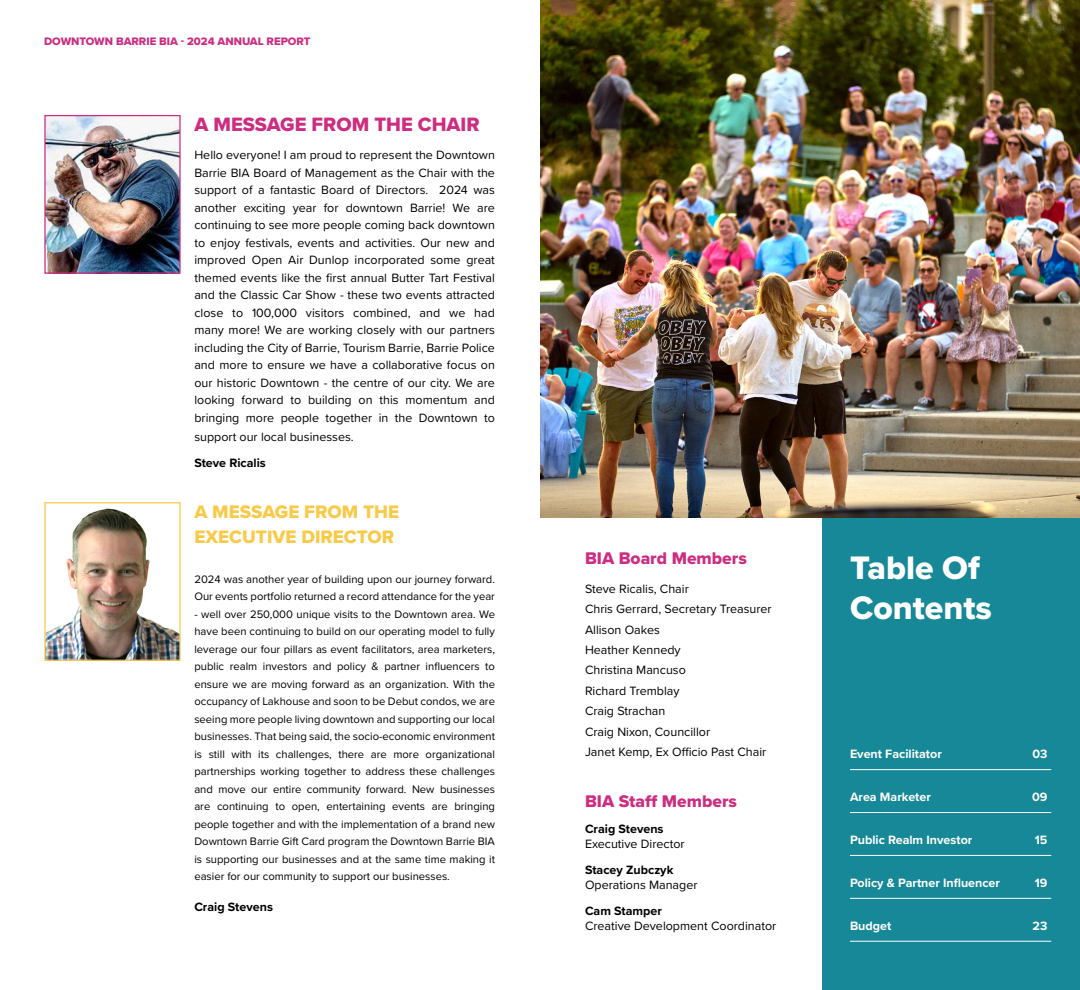
<style>
.page{position:relative;width:1080px;height:990px;background:#fff}
.page>*{position:absolute;margin:0;border:0;box-sizing:border-box;transform-origin:0 0}
.t1{font:33.75px/40px "Proxima Nova Extrabld";color:#fff}
.t2{font:20px "Proxima Nova Extrabld";color:#cd2c80}
.t3{font:18.75px/25px "Proxima Nova Extrabld";color:#f9ca48}
.t4{font:17.5px "Proxima Nova Extrabld";color:#cd2c80}
.t5{font:12.5px/17.5px "Proxima Soft";color:#000;text-align:justify}
.t6{font:12.5px/20.4px "Proxima Nova";color:#000}
.t7{font:700 12.5px "Proxima Nova";color:#fff}
.t8{font:700 12.5px "Proxima Nova";color:#000}
.t9{font:11.25px/17.5px "Proxima Nova";color:#000}
.t10{font:11.25px "Proxima Nova Extrabld";color:#cd2c80}
</style>
<div class="page">
<div style="left:823px;top:0;width:257px;height:990px;background:#178897"></div>
<img style="left:540px;top:0;width:540px;height:517px">
<img style="left:46px;top:117px;width:133px;height:155px">
<div style="left:44px;top:115px;width:137px;height:159px;border:1px solid #cd2c80"></div>
<img style="left:46px;top:508px;width:133px;height:151px">
<div style="left:44px;top:502px;width:137px;height:159px;border:1px solid #f9ca48"></div>
<hr style="left:850px;top:769px;width:201px;height:1px;background:#fff">
<hr style="left:850px;top:812px;width:201px;height:1px;background:#fff">
<hr style="left:850px;top:855px;width:201px;height:1px;background:#fff">
<hr style="left:850px;top:898px;width:201px;height:1px;background:#fff">
<hr style="left:850px;top:941px;width:201px;height:1px;background:#fff">
<p class="t10" style="left:44px;top:33px;width:268px">DOWNTOWN BARRIE BIA - 2024 ANNUAL REPORT</p>
<h2 class="t2" style="left:194px;top:109px;width:287px">A MESSAGE FROM THE CHAIR</h2>
<p class="t5" style="left:194px;top:146px;width:302px">Hello everyone! I am proud to represent the Downtown Barrie BIA Board of Management as the Chair with the support of a fantastic Board of Directors. 2024 was another exciting year for downtown Barrie! We are continuing to see more people coming back downtown to enjoy festivals, events and activities. Our new and improved Open Air Dunlop incorporated some great themed events like the first annual Butter Tart Festival and the Classic Car Show - these two events attracted close to 100,000 visitors combined, and we had many more! We are working closely with our partners including the City of Barrie, Tourism Barrie, Barrie Police and more to ensure we have a collaborative focus on our historic Downtown - the centre of our city. We are looking forward to building on this momentum and bringing more people together in the Downtown to</p>
<p class="t5" style="left:194px;top:427px;width:161px">support our local businesses.</p>
<p class="t8" style="left:194px;top:454px;width:73px">Steve Ricalis</p>
<h3 class="t3" style="left:194px;top:499px;width:206px">A MESSAGE FROM THE<br>EXECUTIVE DIRECTOR</h3>
<p class="t9" style="left:194px;top:570px;width:302px">2024 was another year of building upon our journey forward.<br>Our events portfolio returned a record attendance for the year</p>
<p class="t9" style="left:194px;top:605px;width:302px;text-align:justify">- well over 250,000 unique visits to the Downtown area. We have been continuing to build on our operating model to fully leverage our four pillars as event facilitators, area marketers, public realm investors and policy &amp; partner influencers to ensure we are moving forward as an organization. With the occupancy of Lakhouse and soon to be Debut condos, we are seeing more people living downtown and supporting our local businesses. That being said, the socio-economic environment is still with its challenges, there are more organizational partnerships working together to address these challenges and move our entire community forward. New businesses are continuing to open, entertaining events are bringing people together and with the implementation of a brand new Downtown Barrie Gift Card program the Downtown Barrie BIA is supporting our businesses and at the same time making it easier for our community to support our businesses.</p>
<p class="t8" style="left:194px;top:898px;width:80px">Craig Stevens</p>
<h3 class="t4" style="left:585px;top:545px;width:163px">BIA Board Members</h3>
<p class="t6" style="left:585px;top:578px;width:188px">Steve Ricalis, Chair<br>Chris Gerrard, Secretary Treasurer<br>Allison Oakes<br>Heather Kennedy<br>Christina Mancuso<br>Richard Tremblay<br>Craig Strachan<br>Craig Nixon, Councillor<br>Janet Kemp, Ex Officio Past Chair</p>
<h3 class="t4" style="left:585px;top:788px;width:154px">BIA Staff Members</h3>
<p class="t8" style="left:585px;top:819px;width:80px">Craig Stevens</p>
<p class="t6" style="left:585px;top:833px;width:101px">Executive Director</p>
<p class="t8" style="left:585px;top:861px;width:90px">Stacey Zubczyk</p>
<p class="t6" style="left:585px;top:874px;width:114px">Operations Manager</p>
<p class="t8" style="left:585px;top:902px;width:78px">Cam Stamper</p>
<p class="t6" style="left:585px;top:916px;width:193px">Creative Development Coordinator</p>
<h1 class="t1" style="left:850px;top:547px;width:143px">Table Of<br>Contents</h1>
<p class="t7" style="left:850px;top:745px;width:93px">Event Facilitator</p>
<p class="t7" style="left:1032px;top:745px;width:17px">03</p>
<p class="t7" style="left:850px;top:787px;width:82px">Area Marketer</p>
<p class="t7" style="left:1032px;top:787px;width:17px">09</p>
<p class="t7" style="left:850px;top:830px;width:124px">Public Realm Investor</p>
<p class="t7" style="left:1035px;top:830px;width:14px">15</p>
<p class="t7" style="left:850px;top:873px;width:152px">Policy &amp; Partner Influencer</p>
<p class="t7" style="left:1035px;top:873px;width:14px">19</p>
<p class="t7" style="left:850px;top:916px;width:43px">Budget</p>
<p class="t7" style="left:1033px;top:916px;width:16px">23</p>
</div>
